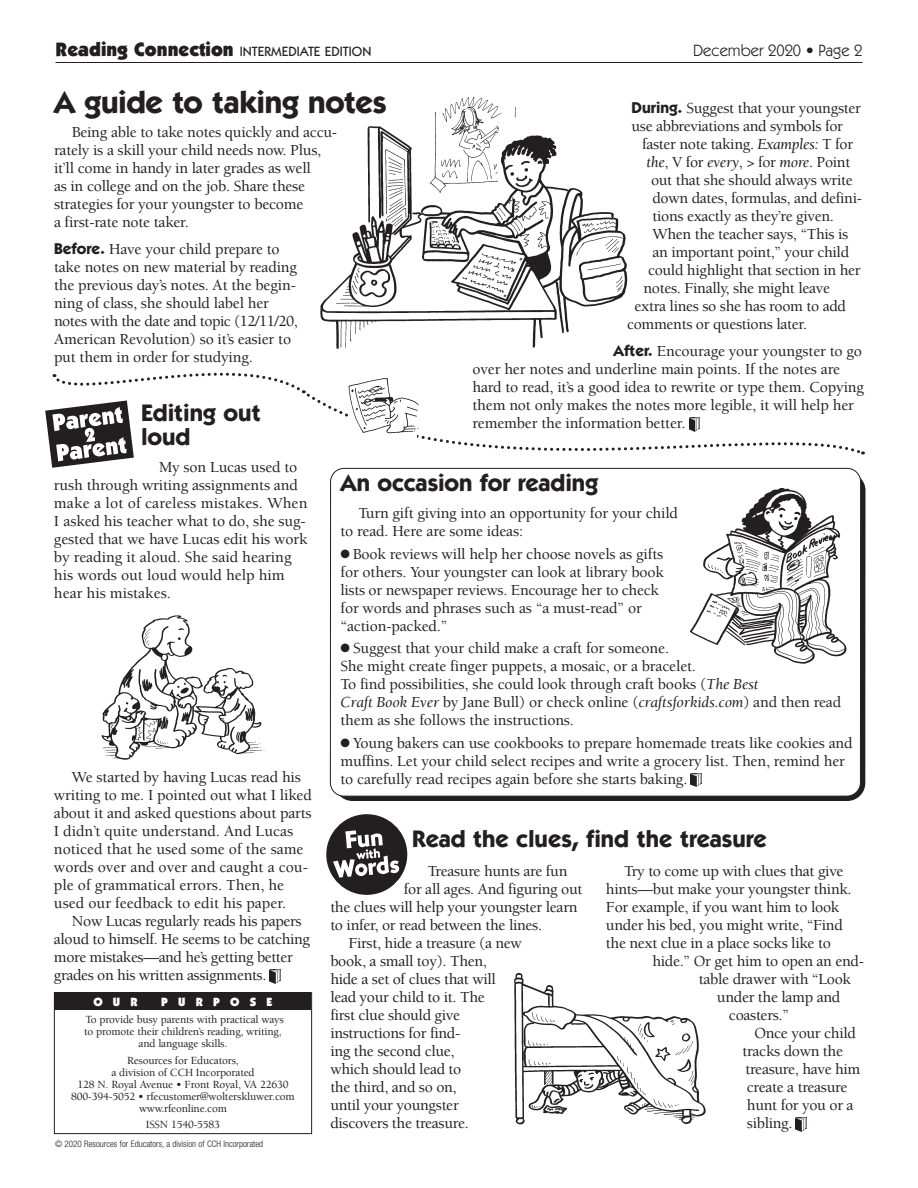
<style>
.page{position:relative;width:918px;height:1188px;background:#fff}
.page>*{position:absolute;margin:0;border:0;box-sizing:border-box;transform-origin:0 0}
.t1{font:700 31.5px "ITC Kabel Std";letter-spacing:-.01em;color:#231f20}
.t2{font:700 24px/24px "ITC Kabel Std";color:#231f20}
.t3{font:16.5px "ITC Kabel Std";color:#231f20}
.t4{font:500 15.75px/18px "Berkeley Std";letter-spacing:-.015em;color:#231f20}
.t5{font:500 13.5px "ITC Kabel Std";color:#231f20}
.t6{font:900 12px "ITC Kabel Std";letter-spacing:.85em;color:#fff}
.t7{font:500 11.25px/12px "Berkeley Std";letter-spacing:-.015em;color:#231f20;text-align:center}
.t8{font:300 condensed 9px "Helvetica Neue";color:#231f20}
.s1{font-weight:900;font-size:19.5px}
.s2{font-family:"ITC Kabel Std";font-weight:700}
.s3{font-weight:400;font-style:italic}
</style>
<div class="page">
<div style="left:334px;top:472px;width:532px;height:329px;background:#231f20;border-radius:18px"></div>
<div style="left:330px;top:468px;width:531px;height:328px;background:#fff;border-radius:14px"></div>
<div style="left:54px;top:992px;width:258px;height:142px;border:1px solid #231f20"></div>
<div style="left:55px;top:992px;width:256px;height:18px;background:#231f20"></div>
<hr style="left:56px;top:62px;width:806px;height:1px;background:#231f20">
<svg style="left:305px;top:391px;width:559px;height:103px"></svg>
<svg style="left:689px;top:418px;width:10px;height:13px"></svg>
<img style="left:691px;top:773px;width:10px;height:14px">
<svg style="left:270px;top:970px;width:10px;height:13px"></svg>
<svg style="left:796px;top:1118px;width:10px;height:13px"></svg>
<svg style="left:45px;top:372px;width:260px;height:96px"></svg>
<svg style="left:326px;top:814px;width:82px;height:81px"></svg>
<img style="left:514px;top:972px;width:192px;height:153px">
<img style="left:320px;top:96px;width:308px;height:253px">
<img style="left:686px;top:484px;width:168px;height:180px">
<img style="left:101px;top:615px;width:164px;height:145px">
<div style="left:349px;top:410px;width:68px;height:33px;background:#fff"></div>
<img style="left:340px;top:378px;width:81px;height:59px">
<h1 class="t5" style="left:56px;top:44px;width:317px"><span class="s1">Reading Connection</span> INTERMEDIATE EDITION</h1>
<h1 class="t3" style="left:693px;top:41px;width:171px">December 2020 • Page 2</h1>
<h2 class="t1" style="left:54px;top:83px;width:334px">A guide to taking notes</h2>
<p class="t4" style="left:632px;top:100px;width:231px"><span class="s2">During.</span> Suggest that your youngster</p>
<p class="t4" style="left:632px;top:118px;width:213px">use abbreviations and symbols for</p>
<p class="t4" style="left:642px;top:136px;width:213px">faster note taking. <span class="s3">Examples:</span> T for</p>
<p class="t4" style="left:647px;top:154px;width:205px"><span class="s3">the</span>, V for <span class="s3">every</span>, &gt; for <span class="s3">more</span>. Point</p>
<p class="t4" style="left:651px;top:172px;width:203px">out that she should always write</p>
<p class="t4" style="left:653px;top:190px;width:211px">down dates, formulas, and defini-</p>
<p class="t4" style="left:653px;top:208px;width:183px">tions exactly as they’re given.</p>
<p class="t4" style="left:653px;top:226px;width:197px">When the teacher says, “This is</p>
<p class="t4" style="left:653px;top:244px;width:198px">an important point,” your child</p>
<p class="t4" style="left:648px;top:262px;width:214px">could highlight that section in her</p>
<p class="t4" style="left:644px;top:280px;width:188px">notes. Finally, she might leave</p>
<p class="t4" style="left:635px;top:298px;width:213px">extra lines so she has room to add</p>
<p class="t4" style="left:627px;top:316px;width:182px">comments or questions later.</p>
<p class="t4" style="left:473px;top:343px;width:393px;text-indent:141px"><span class="s2">After.</span> Encourage your youngster to go over her notes and underline main points. If the notes are hard to read, it’s a good idea to rewrite or type them. Copying them not only makes the notes more legible, it will help her remember the information better.</p>
<p class="t4" style="left:54px;top:123px;width:285px;text-indent:18px">Being able to take notes quickly and accu&shy;rately is a skill your child needs now. Plus, it’ll come in handy in later grades as well<br>as in college and on the job. Share these strategies for your youngster to become<br>a first-rate note taker.</p>
<p class="t4" style="left:54px;top:240px;width:245px"><span class="s2">Before.</span> Have your child prepare to take notes on new material by reading the previous day’s notes. At the begin&shy;ning of class, she should label her notes with the date and topic (12/11/20, American Revolution) so it’s easier to put them in order for studying.</p>
<h2 class="t2" style="left:141px;top:400px;width:121px">Editing out loud</h2>
<p class="t4" style="left:54px;top:458px;width:255px;text-indent:105px">My son Lucas used to rush through writing assignments and make a lot of careless mistakes. When<br>I asked his teacher what to do, she sug&shy;gested that we have Lucas edit his work by reading it aloud. She said hearing his words out loud would help him hear his mistakes.</p>
<p class="t2" style="left:340px;top:471px;width:259px">An occasion for reading</p>
<p class="t4" style="left:340px;top:505px;width:339px;text-indent:18px">Turn gift giving into an opportunity for your child to read. Here are some ideas:</p>
<p class="t4" style="left:341px;top:545px;width:325px">● Book reviews will help her choose novels as gifts for others. Your youngster can look at library book lists or newspaper reviews. Encourage her to check for words and phrases such as “a must-read” or “action-packed.”</p>
<p class="t4" style="left:341px;top:640px;width:502px">● Suggest that your child make a craft for someone.<br>She might create finger puppets, a mosaic, or a bracelet.<br>To find possibilities, she could look through craft books (<span class="s3">The Best<br>Craft Book Ever</span> by Jane Bull) or check online (<span class="s3">craftsforkids.com</span>) and then read them as she follows the instructions.</p>
<p class="t4" style="left:341px;top:734px;width:514px">● Young bakers can use cookbooks to prepare homemade treats like cookies and muffins. Let your child select recipes and write a grocery list. Then, remind her to carefully read recipes again before she starts baking.</p>
<p class="t4" style="left:72px;top:769px;width:230px">We started by having Lucas read his</p>
<p class="t4" style="left:54px;top:787px;width:259px">writing to me. I pointed out what I liked</p>
<p class="t4" style="left:54px;top:805px;width:259px">about it and asked questions about parts</p>
<p class="t4" style="left:54px;top:823px;width:241px">I didn’t quite understand. And Lucas</p>
<p class="t4" style="left:54px;top:841px;width:251px">noticed that he used some of the same</p>
<p class="t4" style="left:54px;top:859px;width:255px">words over and over and caught a cou-</p>
<p class="t4" style="left:54px;top:877px;width:232px">ple of grammatical errors. Then, he</p>
<p class="t4" style="left:54px;top:895px;width:234px">used our feedback to edit his paper.</p>
<p class="t4" style="left:72px;top:913px;width:231px">Now Lucas regularly reads his papers</p>
<p class="t4" style="left:54px;top:931px;width:258px">aloud to himself. He seems to be catching</p>
<p class="t4" style="left:54px;top:949px;width:240px">more mistakes—and he’s getting better</p>
<p class="t4" style="left:54px;top:967px;width:214px">grades on his written assignments.</p>
<h2 class="t2" style="left:412px;top:826px;width:356px">Read the clues, find the treasure</h2>
<p class="t4" style="left:428px;top:863px;width:141px">Treasure hunts are fun</p>
<p class="t4" style="left:404px;top:881px;width:180px">for all ages. And figuring out</p>
<p class="t4" style="left:330px;top:899px;width:249px">the clues will help your youngster learn</p>
<p class="t4" style="left:330px;top:917px;width:213px">to infer, or read between the lines.</p>
<p class="t4" style="left:348px;top:935px;width:175px">First, hide a treasure (a new</p>
<p class="t4" style="left:330px;top:953px;width:158px">book, a small toy). Then,</p>
<p class="t4" style="left:330px;top:971px;width:167px">hide a set of clues that will</p>
<p class="t4" style="left:330px;top:989px;width:156px">lead your child to it. The</p>
<p class="t4" style="left:330px;top:1007px;width:131px">first clue should give</p>
<p class="t4" style="left:330px;top:1025px;width:131px">instructions for find-</p>
<p class="t4" style="left:330px;top:1043px;width:126px">ing the second clue,</p>
<p class="t4" style="left:330px;top:1061px;width:133px">which should lead to</p>
<p class="t4" style="left:330px;top:1079px;width:128px">the third, and so on,</p>
<p class="t4" style="left:330px;top:1097px;width:130px">until your youngster</p>
<p class="t4" style="left:330px;top:1115px;width:140px">discovers the treasure.</p>
<p class="t4" style="left:624px;top:863px;width:221px">Try to come up with clues that give</p>
<p class="t4" style="left:606px;top:881px;width:247px">hints—but make your youngster think.</p>
<p class="t4" style="left:606px;top:899px;width:235px">For example, if you want him to look</p>
<p class="t4" style="left:606px;top:917px;width:238px">under his bed, you might write, “Find</p>
<p class="t4" style="left:606px;top:935px;width:226px">the next clue in a place socks like to</p>
<p class="t4" style="left:652px;top:953px;width:213px">hide.” Or get him to open an end-</p>
<p class="t4" style="left:699px;top:971px;width:154px">table drawer with “Look</p>
<p class="t4" style="left:717px;top:989px;width:125px">under the lamp and</p>
<p class="t4" style="left:729px;top:1007px;width:62px">coasters.”</p>
<p class="t4" style="left:754px;top:1025px;width:103px">Once your child</p>
<p class="t4" style="left:742px;top:1043px;width:102px">tracks down the</p>
<p class="t4" style="left:745px;top:1061px;width:117px">treasure, have him</p>
<p class="t4" style="left:747px;top:1079px;width:102px">create a treasure</p>
<p class="t4" style="left:747px;top:1097px;width:108px">hunt for you or a</p>
<p class="t4" style="left:747px;top:1115px;width:47px">sibling.</p>
<p class="t6" style="left:93px;top:994px;width:46px">OUR</p>
<p class="t6" style="left:161px;top:994px;width:113px">PURPOSE</p>
<p class="t7" style="left:84px;top:1014px;width:201px">To provide busy parents with practical ways to promote their children’s reading, writing, and language skills.</p>
<p class="t7" style="left:71px;top:1055px;width:225px">Resources for Educators,<br>a division of CCH Incorporated<br>128 N. Royal Avenue • Front Royal, VA 22630<br>800-394-5052 • rfecustomer@wolterskluwer.com www.rfeonline.com</p>
<p class="t7" style="left:146px;top:1119px;width:76px">ISSN 1540-5583</p>
<p class="t8" style="left:55px;top:1139px;width:210px">© 2020 Resources for Educators, a division of CCH Incorporated</p>
</div>
